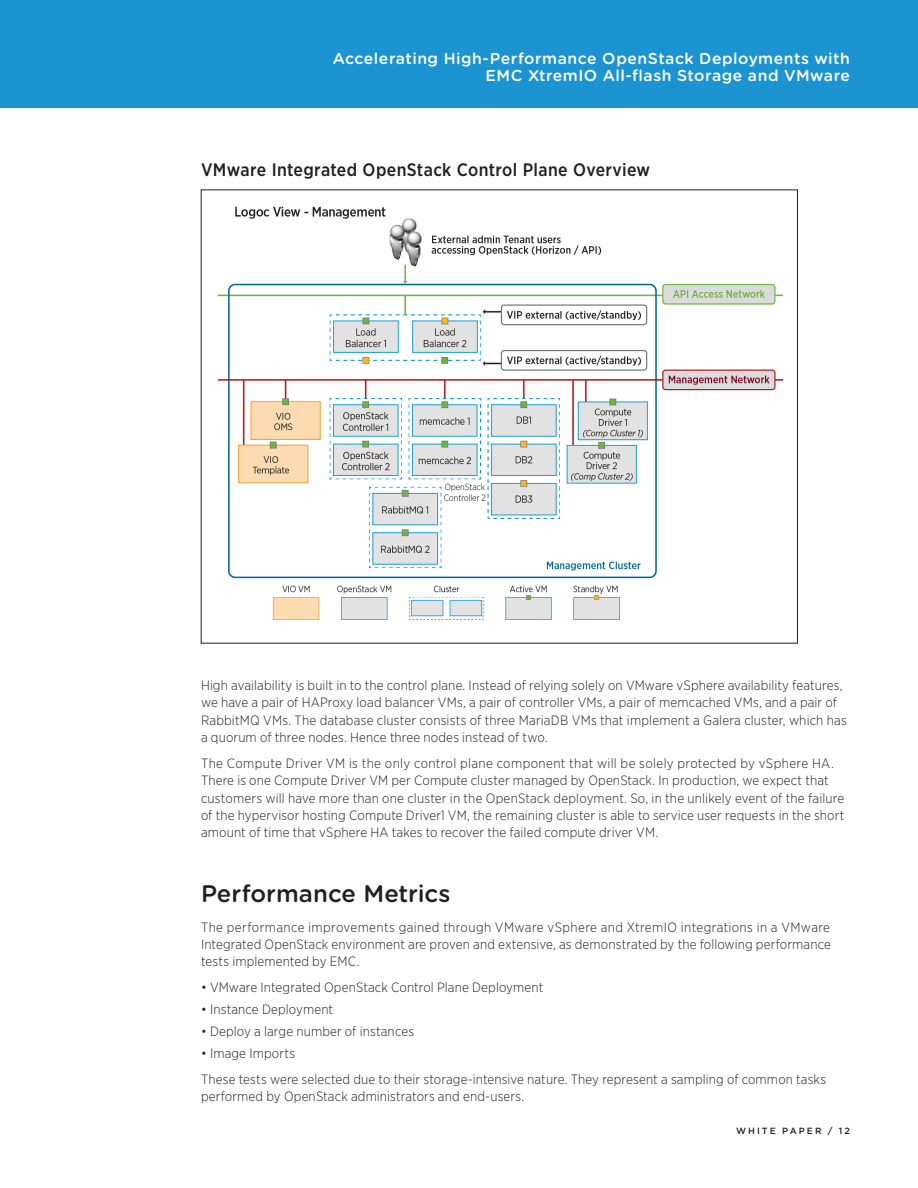
<style>
.page{position:relative;width:918px;height:1188px;background:#fff}
.page>*{position:absolute;margin:0;border:0;box-sizing:border-box;transform-origin:0 0}
._3_Main_Body_Head{font:500 24px "Gotham Rounded";color:#231f20}
._4a_Subhead_1{font:500 18px "Gotham Narrow";letter-spacing:.015em;color:#231f20}
.t1{font:500 15.75px/17.2px "Gotham Rounded";letter-spacing:.03em;color:#fff;text-align:right}
._5a_Body{font:300 13.5px/17.2px "Gotham Narrow";letter-spacing:.01em;color:#231f20}
.t2{font:500 9px "Gotham";letter-spacing:.225em;color:#231f20}
</style>
<div class="page">
<div style="left:0;top:0;width:918px;height:108px;background:#1c94d2"></div>
<img style="left:219px;top:206px;width:564px;height:414px">
<p class="t1" style="left:333px;top:49px;width:519px">Accelerating High-Performance OpenStack Deployments with<br>EMC XtremIO All-flash Storage and VMware</p>
<p class="_4a_Subhead_1" style="left:201px;top:159px;width:451px">VMware Integrated OpenStack Control Plane Overview</p>
<p class="_5a_Body" style="left:201px;top:676px;width:647px">High availability is built in to the control plane. Instead of relying solely on VMware vSphere availability features, we have a pair of HAProxy load balancer VMs, a pair of controller VMs, a pair of memcached VMs, and a pair of RabbitMQ VMs. The database cluster consists of three MariaDB VMs that implement a Galera cluster, which has a quorum of three nodes. Hence three nodes instead of two.</p>
<p class="_5a_Body" style="left:201px;top:754px;width:645px">The Compute Driver VM is the only control plane component that will be solely protected by vSphere HA.<br>There is one Compute Driver VM per Compute cluster managed by OpenStack. In production, we expect that customers will have more than one cluster in the OpenStack deployment. So, in the unlikely event of the failure of the hypervisor hosting Compute Driver1 VM, the remaining cluster is able to service user requests in the short amount of time that vSphere HA takes to recover the failed compute driver VM.</p>
<p class="_3_Main_Body_Head" style="left:201px;top:877px;width:251px">Performance Metrics</p>
<p class="_5a_Body" style="left:201px;top:918px;width:631px;text-align:justify">The performance improvements gained through VMware vSphere and XtremIO integrations in a VMware Integrated OpenStack environment are proven and extensive, as demonstrated by the following performance tests implemented by EMC.</p>
<p class="_5a_Body" style="left:201px;top:979px;width:344px">• VMware Integrated OpenStack Control Plane Deployment</p>
<p class="_5a_Body" style="left:201px;top:1000px;width:134px">• Instance Deployment</p>
<p class="_5a_Body" style="left:201px;top:1022px;width:215px">• Deploy a large number of instances</p>
<p class="_5a_Body" style="left:201px;top:1044px;width:96px">• Image Imports</p>
<p class="_5a_Body" style="left:201px;top:1070px;width:627px">These tests were selected due to their storage-intensive nature. They represent a sampling of common tasks performed by OpenStack administrators and end-users.</p>
<p class="t2" style="left:736px;top:1125px;width:115px">WHITE PAPER / 12</p>
</div>
